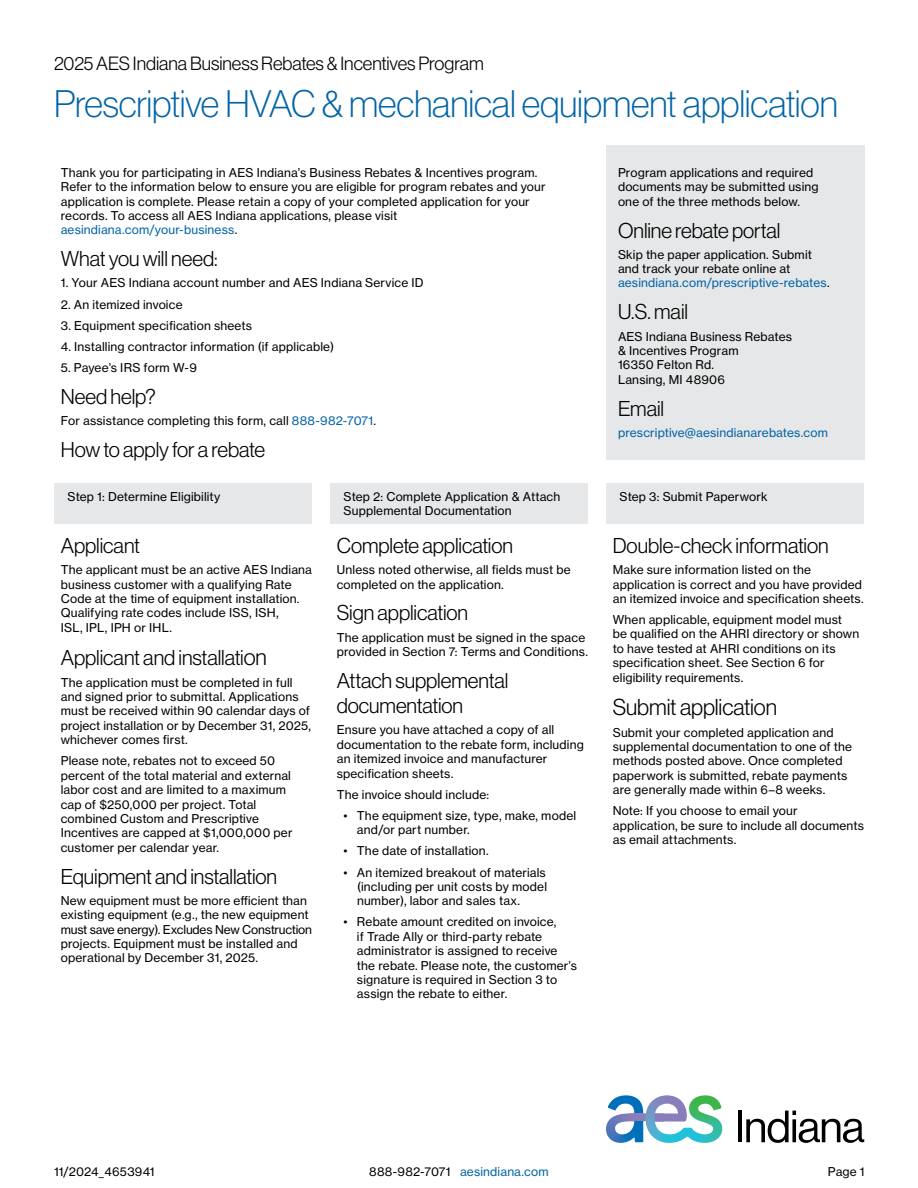
<style>
.page{position:relative;width:918px;height:1188px;background:#fff}
.page>*{position:absolute;margin:0;border:0;box-sizing:border-box;transform-origin:0 0}
.t1{font:37.5px "N Haas Grotesk DS Pro 35 X Lt";letter-spacing:-.005em;color:#0064a7}
.t2{font:22.5px "N Haas Grotesk DS Pro 45 Lt";letter-spacing:-.005em;color:#000}
.t3{font:21px/25.2px "N Haas Grotesk DS Pro 45 Lt";letter-spacing:-.005em;color:#000}
.t4{font:18.75px "N Haas Grotesk DS Pro 45 Lt";color:#000}
.t5{font:12px/14.4px "N Haas Grotesk TX Pro 55 Rg";letter-spacing:.015em;color:#000}
.t6{font:12px "N Haas Grotesk TX Pro 55 Rg";letter-spacing:.015em;color:#0064a7}
.s1{color:#0064a7}
.s2{font-size:22.5px}
.s3{color:#000}
</style>
<div class="page">
<hr style="left:738px;top:1111px;width:4px;height:31px;background:#000">
<svg style="left:746px;top:1111px;width:118px;height:32px"></svg>
<svg style="left:606px;top:1095px;width:116px;height:48px"></svg>
<div style="left:54px;top:483px;width:258px;height:40px;background:#e6e7e8"></div>
<div style="left:606px;top:483px;width:258px;height:40px;background:#e6e7e8"></div>
<div style="left:330px;top:483px;width:258px;height:40px;background:#e6e7e8"></div>
<div style="left:606px;top:145px;width:259px;height:315px;background:#e6e7e8"></div>
<h3 class="t4" style="left:54px;top:53px;width:431px">2025 AES Indiana Business Rebates &amp; Incentives Program</h3>
<h1 class="t1" style="left:54px;top:82px;width:785px">Prescriptive HVAC &amp; mechanical equipment application</h1>
<p class="t5" style="left:61px;top:165px;width:486px">Thank you for participating in AES Indiana’s Business Rebates &amp; Incentives program.<br>Refer to the information below to ensure you are eligible for program rebates and your application is complete. Please retain a copy of your completed application for your records. To access all AES Indiana applications, please visit <span class="s1">aesindiana.com/your-business</span>.</p>
<h3 class="t3" style="left:61px;top:246px;width:158px">What you will need:</h3>
<p class="t5" style="left:61px;top:276px;width:364px">1. Your AES Indiana account number and AES Indiana Service ID</p>
<p class="t5" style="left:61px;top:297px;width:123px">2. An itemized invoice</p>
<p class="t5" style="left:61px;top:318px;width:193px">3. Equipment specification sheets</p>
<p class="t5" style="left:61px;top:339px;width:275px">4. Installing contractor information (if applicable)</p>
<p class="t5" style="left:61px;top:360px;width:138px">5. Payee’s IRS form W-9</p>
<h3 class="t3" style="left:61px;top:384px;width:97px">Need help?</h3>
<p class="t5" style="left:61px;top:414px;width:317px">For assistance completing this form, call <span class="s1">888-982-7071</span>.</p>
<h3 class="t3" style="left:61px;top:437px;width:206px">How to apply for a rebate</h3>
<p class="t5" style="left:68px;top:489px;width:154px">Step 1: Determine Eligibility</p>
<h3 class="t3" style="left:61px;top:533px;width:81px">Applicant</h3>
<p class="t5" style="left:61px;top:563px;width:253px">The applicant must be an active AES Indiana business customer with a qualifying Rate Code at the time of equipment installation.<br>Qualifying rate codes include ISS, ISH,<br>ISL, IPL, IPH or IHL.</p>
<h3 class="t3" style="left:61px;top:646px;width:208px">Applicant and installati<span class="s2">on</span></h3>
<p class="t5" style="left:61px;top:675px;width:252px">The application must be completed in full and signed prior to submittal. Applications must be received within 90 calendar days of project installation or by December 31, 2025, whichever comes first.</p>
<p class="t5" style="left:61px;top:754px;width:233px">Please note, rebates not to exceed 50 percent of the total material and external labor cost and are limited to a maximum cap of $250,000 per project. Total combined Custom and Prescriptive Incentives are capped at $1,000,000 per customer per calendar year.</p>
<h3 class="t3" style="left:61px;top:864px;width:218px">Equipment and installation</h3>
<p class="t5" style="left:61px;top:893px;width:253px">New equipment must be more efficient than existing equipment (e.g., the new equipment must save energy). Excludes New Construction projects. Equipment must be installed and operational by December 31, 2025.</p>
<p class="t5" style="left:618px;top:165px;width:202px">Program applications and required documents may be submitted using one of the three methods below.</p>
<h3 class="t3" style="left:618px;top:218px;width:164px">Online rebate portal</h3>
<p class="t5" style="left:618px;top:247px;width:213px">Skip the paper application. Submit and track your rebate online at <span class="s1">aesindiana.com/prescriptive-rebates</span>.</p>
<h3 class="t3" style="left:618px;top:299px;width:72px">U.S. mail</h3>
<p class="t5" style="left:618px;top:329px;width:176px">AES Indiana Business Rebates &amp; Incentives Program<br>16350 Felton Rd.<br>Lansing, MI 48906</p>
<h3 class="t3" style="left:618px;top:396px;width:48px">Email</h3>
<p class="t6" style="left:618px;top:425px;width:211px">prescriptive@aesindianarebates.com</p>
<p class="t5" style="left:344px;top:489px;width:218px">Step 2: Complete Application &amp; Attach</p>
<p class="t5" style="left:620px;top:489px;width:150px">Step 3: Submit Paperwork</p>
<p class="t5" style="left:344px;top:504px;width:170px">Supplemental Documentation</p>
<h3 class="t3" style="left:337px;top:533px;width:178px">Complete application</h3>
<p class="t5" style="left:337px;top:563px;width:236px">Unless noted otherwise, all fields must be completed on the application.</p>
<h3 class="t3" style="left:337px;top:601px;width:133px">Sign application</h3>
<p class="t5" style="left:337px;top:630px;width:253px">The application must be signed in the space provided in Section 7: Terms and Conditions.</p>
<h3 class="t3" style="left:337px;top:668px;width:173px">Attach supplemental documentation</h3>
<p class="t5" style="left:337px;top:723px;width:249px">Ensure you have attached a copy of all documentation to the rebate form, including an itemized invoice and manufacturer specification sheets.</p>
<p class="t5" style="left:337px;top:787px;width:154px">The invoice should include:</p>
<p class="t5" style="left:357px;top:808px;width:221px;text-indent:-14px">• The equipment size, type, make, model and/or part number.</p>
<p class="t5" style="left:343px;top:844px;width:147px">• The date of installation.</p>
<p class="t5" style="left:357px;top:865px;width:192px;text-align:justify;text-indent:-14px">• An itemized breakout of materials (including per unit costs by model number), labor and sales tax.</p>
<p class="t5" style="left:357px;top:915px;width:222px;text-indent:-13px">• Rebate amount credited on invoice,<br>if Trade Ally or third-party rebate administrator is assigned to receive the rebate. Please note, the customer’s signature is required in Section 3 to assign the rebate to either.</p>
<h3 class="t3" style="left:613px;top:533px;width:217px">Double-check information</h3>
<p class="t5" style="left:613px;top:563px;width:253px">Make sure information listed on the application is correct and you have provided an itemized invoice and specification sheets.</p>
<p class="t5" style="left:613px;top:612px;width:248px">When applicable, equipment model must be qualified on the AHRI directory or shown to have tested at AHRI conditions on its specification sheet. See Section 6 for eligibility requirements.</p>
<h2 class="t2" style="left:613px;top:695px;width:166px">Submit application</h2>
<p class="t5" style="left:613px;top:725px;width:241px">Submit your completed application and supplemental documentation to one of the methods posted above. Once completed paperwork is submitted, rebate payments are generally made within 6–8 weeks.</p>
<p class="t5" style="left:613px;top:804px;width:253px">Note: If you choose to email your application, be sure to include all documents as email attachments.</p>
<p class="t5" style="left:54px;top:1164px;width:102px">11/2024_4653941</p>
<p class="t6" style="left:369px;top:1164px;width:181px"><span class="s3">888-982-7071</span> aesindiana.com</p>
<p class="t5" style="left:828px;top:1164px;width:38px">Page 1</p>
</div>
